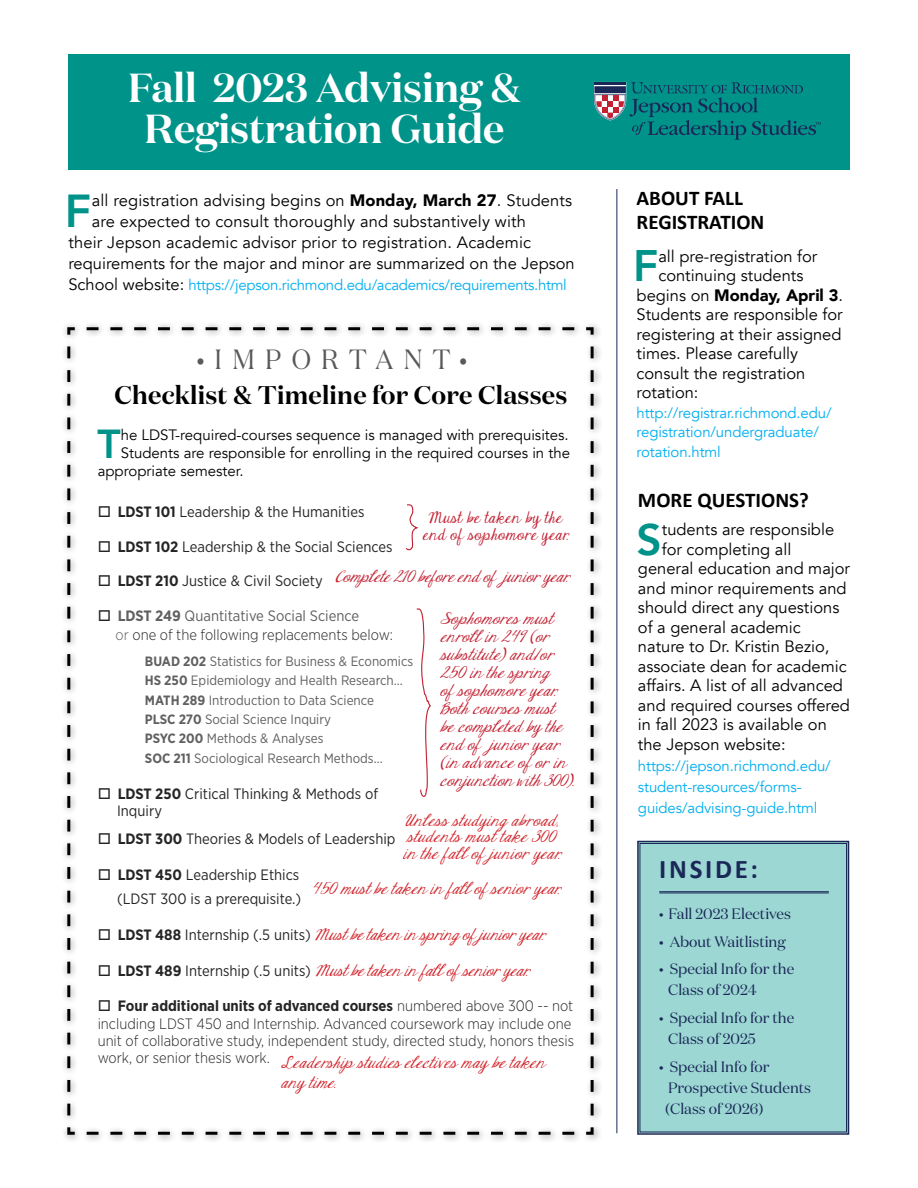
<style>
.page{position:relative;width:918px;height:1188px;background:#fff}
.page>*{position:absolute;margin:0;border:0;box-sizing:border-box;transform-origin:0 0}
.t1{font:800 46.2px "Avenir";color:#00938a}
.t2{font:800 44.1px "Avenir";color:#00938a}
.t3{font:600 40.5px/40.5px "Domaine Disp";color:#fff;text-align:center}
.t4{font:800 40.35px "Avenir";color:#00938a}
.t5{font:27.75px "Domaine Disp";letter-spacing:.4em;color:#58595b;scale:.92 1}
.t6{font:700 27px "Calibri";letter-spacing:.1em;color:#1a2857}
.t7{font:600 25.5px "Domaine Disp";letter-spacing:.01em;color:#000}
.t8{font:700 21px/24px "Calibri";color:#000}
.t9{font:16.5px "Avenir";color:#000}
.t10{font:900 16.5px "Avenir";color:#000}
.t11{font:300 15px/17.2px "Gotham Narrow";color:#262525}
.t12{font:15px/17.2px "Gotham Narrow";color:#262525}
.t13{font:15px/21px "Avenir";letter-spacing:-.01em;color:#00aeef}
.t14{font:15px/21px "Domaine Disp";color:#1a2857}
.t15{font:15px "Avenir";color:#000}
.t16{font:13.5px/19.5px "Gotham Narrow";color:#606060}
.t17{font:italic 13.5px/18px "Janda Elegant Handwriting";letter-spacing:.02em;color:#c32032}
.t18{font:italic 13.5px "Janda Elegant Handwriting";letter-spacing:-.01em;color:#d2232a}
.t19{font:italic 13.5px/19.5px "Janda Elegant Handwriting";letter-spacing:.01em;color:#d2232a}
.t20{font:italic 13.5px/16.5px "Janda Elegant Handwriting";letter-spacing:.03em;color:#d2232a}
.t21{font:13.5px/16.5px "Janda Elegant Handwriting";letter-spacing:.03em;color:#c32032;text-align:center}
.t22{font:italic 13.5px "Janda Elegant Handwriting";letter-spacing:-.01em;color:#c32032}
.s1{font-weight:900}
.s2{font-size:16.5px;color:#000}
.s3{font-weight:700}
.s4{font-weight:700;color:#606060}
.s5{font-weight:400;color:#606060}
.s6{color:#606060}
.s7{color:#262525}
.s8{font-family:"Gotham Narrow";font-weight:700;font-style:normal;font-size:15px;color:#262525}
.s9{font-family:"Gotham Narrow";font-style:normal;font-size:15px;color:#262525}
.s10{color:#d2232a}
.s11{font-weight:400}
</style>
<div class="page">
<div style="left:61px;top:321px;width:541px;height:823px;background:#000;opacity:.5"></div>
<svg style="left:66px;top:326px;width:529px;height:810px"></svg>
<div style="left:68px;top:55px;width:782px;height:115px;background:#00938a"></div>
<div style="left:637px;top:840px;width:213px;height:295px;background:#9cd7d3"></div>
<div style="left:640px;top:843px;width:207px;height:289px;border:1px solid #1a2857"></div>
<hr style="left:616px;top:189px;width:1px;height:944px;background:#1a2857">
<svg style="left:594px;top:82px;width:227px;height:58px"></svg>
<svg style="left:405px;top:504px;width:16px;height:65px"></svg>
<svg style="left:415px;top:608px;width:17px;height:191px"></svg>
<hr style="left:659px;top:891px;width:170px;height:1px;background:#1a2857">
<hr style="left:659px;top:893px;width:170px;height:1px;background:#1a2857">
<h3 class="t3" style="left:128px;top:67px;width:394px">Fall 2023 Advising &amp;<br>Registration Guide</h3>
<h1 class="t1" style="left:65px;top:174px;width:28px">F</h1>
<p class="t9" style="left:92px;top:190px;width:482px">all registration advising begins on <span class="s1">Monday, March 27</span>. Students</p>
<p class="t9" style="left:92px;top:211px;width:436px">are expected to consult thoroughly and substantively with</p>
<p class="t9" style="left:68px;top:232px;width:464px">their Jepson academic advisor prior to registration. Academic</p>
<p class="t9" style="left:68px;top:253px;width:508px">requirements for the major and minor are summarized on the Jepson</p>
<p class="t13" style="left:68px;top:274px;width:500px"><span class="s2">School website:</span> https://jepson.richmond.edu/academics/requirements.html</p>
<h3 class="t5" style="left:197px;top:342px;width:295px">•IMPORTANT•</h3>
<h3 class="t7" style="left:114px;top:378px;width:455px">Checklist &amp; Timeline for Core Classes</h3>
<h3 class="t4" style="left:97px;top:412px;width:25px">T</h3>
<p class="t15" style="left:121px;top:426px;width:450px">he LDST-required-courses sequence is managed with prerequisites.</p>
<p class="t15" style="left:121px;top:444px;width:451px">Students are responsible for enrolling in the required courses in the</p>
<p class="t15" style="left:98px;top:462px;width:148px">appropriate semester.</p>
<p class="t12" style="left:98px;top:503px;width:268px">□ <span class="s3">LDST 101</span> Leadership &amp; the Humanities</p>
<p class="t12" style="left:98px;top:537px;width:296px">□ <span class="s3">LDST 102</span> Leadership &amp; the Social Sciences</p>
<p class="t12" style="left:98px;top:572px;width:227px">□ <span class="s3">LDST 210</span> Justice &amp; Civil Society</p>
<p class="t11" style="left:116px;top:606px;width:279px;line-height:18.8px;text-indent:-18px">□ <span class="s4">LDST 249</span> <span class="s5">Quantitative Social Science<br></span><span class="s6">or</span> one of the following replacements below:</p>
<p class="t16" style="left:145px;top:651px;width:270px"><span class="s3">BUAD 202</span> Statistics for Business &amp; Economics <span class="s3">HS 250</span> Epidemiology and Health Research...<br><span class="s3">MATH 289</span> Introduction to Data Science<br><span class="s3">PLSC 270</span> Social Science Inquiry<br><span class="s3">PSYC 200</span> Methods &amp; Analyses<br><span class="s3">SOC 211</span> Sociological Research Methods...</p>
<p class="t12" style="left:117px;top:785px;width:263px;text-indent:-19px">□ <span class="s3">LDST 250</span> Critical Thinking &amp; Methods of<br>Inquiry</p>
<p class="t12" style="left:98px;top:830px;width:299px">□ <span class="s3">LDST 300</span> Theories &amp; Models of Leadership</p>
<p class="t12" style="left:98px;top:862px;width:205px;line-height:24px;text-align:right">□ <span class="s3">LDST 450</span> Leadership Ethics (LDST 300 is a prerequisite.)</p>
<p class="t18" style="left:98px;top:925px;width:455px"><span class="s7">□</span> <span class="s8">LDST 488</span> <span class="s9">Internship (.5 units)</span> Must betakeninspring ofjunioryear.</p>
<p class="t18" style="left:98px;top:961px;width:439px"><span class="s7">□</span> <span class="s8">LDST 489</span> <span class="s9">Internship (.5 units)</span> Must betakeninfall ofsenioryear.</p>
<p class="t11" style="left:98px;top:997px;width:478px">□ <span class="s3">Four additional units of advanced courses</span> numbered above 300 -- not including LDST 450 and Internship. Advanced coursework may include one unit of collaborative study, independent study, directed study, honors thesis work, or senior thesis work.</p>
<p class="t21" style="left:423px;top:510px;width:148px">Must be taken by the end of sophomore year.</p>
<p class="t22" style="left:335px;top:567px;width:241px"><span class="s10">C</span>omplete210beforeend ofjunioryear.</p>
<p class="t17" style="left:440px;top:610px;width:141px">Sophomoresmust enroll in249(or substitute)and/or<br>250inthespring ofsophomoreyear.<br>Both coursesmust becompleted by the end of junioryear (inadvanceoforin conjunctionwith 300).</p>
<p class="t20" style="left:403px;top:813px;width:165px">Unlessstudy ing abroad, studentsmust take300 inthefall ofjuniory ear.</p>
<p class="t19" style="left:312px;top:879px;width:256px">450must betakeninfall ofsenioryear.</p>
<p class="t19" style="left:281px;top:1054px;width:271px">Leadershipstudieselectivesmay betaken any time.</p>
<p class="t8" style="left:637px;top:185px;width:129px">ABOUT FALL<br>REGISTRATION</p>
<h2 class="t2" style="left:633px;top:232px;width:27px">F</h2>
<p class="t9" style="left:658px;top:246px;width:161px">all pre-registration for</p>
<p class="t9" style="left:658px;top:266px;width:147px">continuing students</p>
<p class="t10" style="left:637px;top:281px;width:208px"><span class="s11">begins on</span> Monday, April 3<span class="s11">.</span></p>
<p class="t9" style="left:637px;top:305px;width:208px">Students are responsible for</p>
<p class="t9" style="left:637px;top:324px;width:206px">registering at their assigned</p>
<p class="t9" style="left:637px;top:344px;width:163px">times. Please carefully</p>
<p class="t9" style="left:637px;top:363px;width:170px">consult the registration</p>
<p class="t9" style="left:637px;top:383px;width:63px">rotation:</p>
<p class="t13" style="left:637px;top:403px;width:196px;line-height:19.5px">http://registrar.richmond.edu/ registration/undergraduate/ rotation.html</p>
<p class="t8" style="left:638px;top:487px;width:172px">MORE QUESTIONS?</p>
<h2 class="t2" style="left:637px;top:505px;width:27px">S</h2>
<p class="t9" style="left:662px;top:520px;width:174px">tudents are responsible</p>
<p class="t9" style="left:662px;top:539px;width:131px">for completing all</p>
<p class="t9" style="left:638px;top:559px;width:214px">general education and major</p>
<p class="t9" style="left:638px;top:578px;width:210px">and minor requirements and</p>
<p class="t9" style="left:638px;top:598px;width:203px">should direct any questions</p>
<p class="t9" style="left:638px;top:617px;width:164px">of a general academic</p>
<p class="t9" style="left:638px;top:637px;width:193px">nature to Dr. Kristin Bezio,</p>
<p class="t9" style="left:638px;top:656px;width:210px">associate dean for academic</p>
<p class="t9" style="left:638px;top:676px;width:207px">affairs. A list of all advanced</p>
<p class="t9" style="left:638px;top:695px;width:214px">and required courses offered</p>
<p class="t9" style="left:638px;top:715px;width:190px">in fall 2023 is available on</p>
<p class="t9" style="left:638px;top:734px;width:149px">the Jepson website:</p>
<p class="t13" style="left:638px;top:755px;width:194px">https://jepson.richmond.edu/ student-resources/forms&shy;guides/advising-guide.html</p>
<h3 class="t6" style="left:659px;top:850px;width:100px">INSIDE:</h3>
<p class="t14" style="left:659px;top:903px;width:133px">• Fall 2023 Electives</p>
<p class="t14" style="left:659px;top:931px;width:128px">• About Waitlisting</p>
<p class="t14" style="left:668px;top:959px;width:128px;text-indent:-9px">• Special Info for the<br>Class of 2024</p>
<p class="t14" style="left:668px;top:1007px;width:128px;text-indent:-9px">• Special Info for the<br>Class of 2025</p>
<p class="t14" style="left:665px;top:1056px;width:147px;text-indent:-6px">• Special Info for<br>Prospective Students (Class of 2026)</p>
</div>
